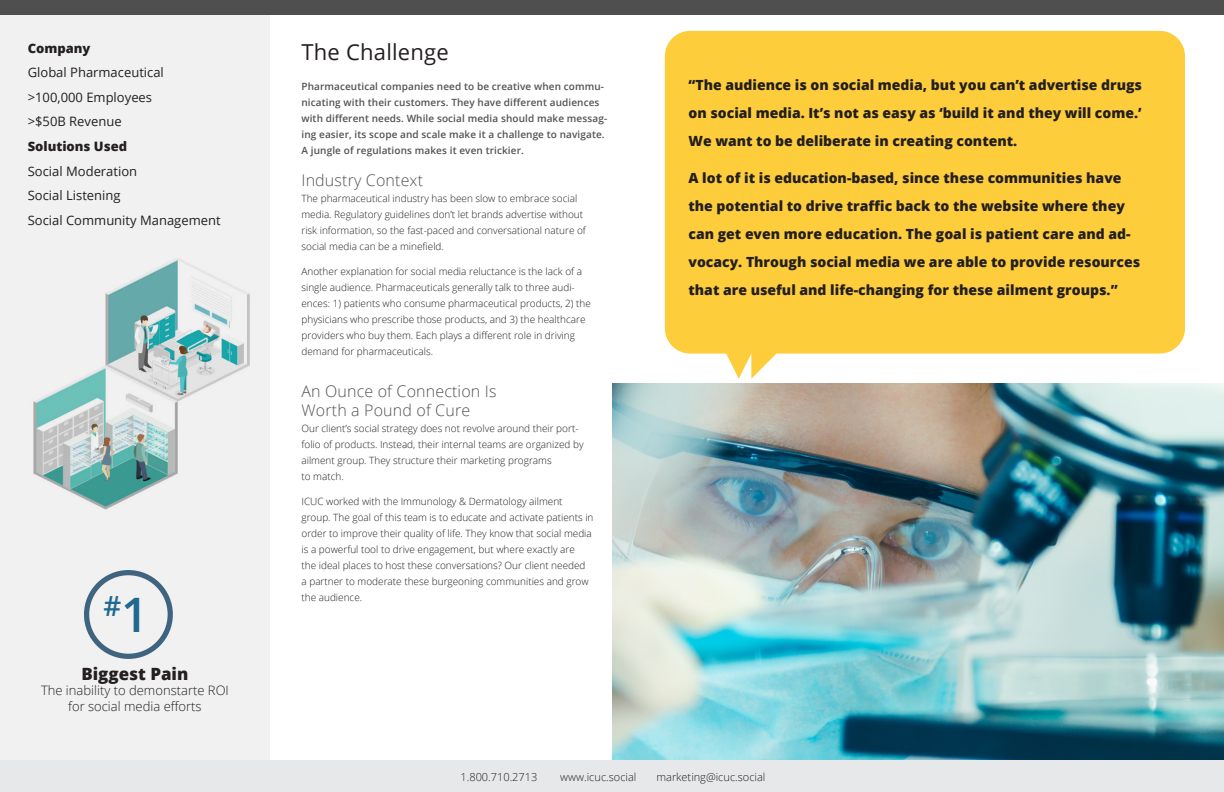
<style>
.page{position:relative;width:1224px;height:792px;background:#fff}
.page>*{position:absolute;margin:0;border:0;box-sizing:border-box;transform-origin:0 0}
.t1{font:600 27.7px "Open Sans";color:#216991}
.t2{font:22px "Open Sans";letter-spacing:.01em;color:#231f20}
.t3{font:800 16.9px "Open Sans";color:#231f20}
.t4{font:300 16px/19.2px "Open Sans";letter-spacing:.01em;color:#535252}
.t5{font:800 14px/28px "Open Sans";color:#231f20;text-align:justify}
.t6{font:13px/24.6px "Open Sans";color:#231f20}
.t7{font:300 13px/15.6px "Open Sans";color:#231f20;text-align:center}
.t8{font:800 13px "Open Sans";color:#231f20}
.t9{font:300 11px "Open Sans";color:#231f20}
.t10{font:300 10px/16px "Open Sans";color:#231f20}
.t11{font:600 10px/16px "Open Sans";letter-spacing:.01em;color:#535252}
.s1{font-size:47.6px}
</style>
<div class="page">
<div style="left:0;top:0;width:270px;height:792px;background:#f1f1f1"></div>
<div style="left:0;top:0;width:612px;height:14px;background:#4f4f4f"></div>
<div style="left:612px;top:0;width:612px;height:14px;background:#4f4f4f"></div>
<img style="left:612px;top:384px;width:612px;height:377px">
<svg style="left:665px;top:31px;width:520px;height:348px;background:#fed04a"></svg>
<div style="left:0;top:761px;width:1224px;height:31px;background:#e6e8e9"></div>
<div style="left:84px;top:570px;width:89px;height:89px;border:5px solid #3e647f;border-radius:50%"></div>
<img style="left:33px;top:259px;width:217px;height:251px">
<h3 class="t8" style="left:28px;top:38px;width:64px">Company</h3>
<h3 class="t6" style="left:28px;top:60px;width:138px">Global Pharmaceutical &gt;100,000 Employees &gt;$50B Revenue</h3>
<h3 class="t8" style="left:28px;top:136px;width:101px">Solutions Used</h3>
<h3 class="t6" style="left:28px;top:158px;width:194px">Social Moderation<br>Social Listening<br>Social Community Management</h3>
<h1 class="t1" style="left:103px;top:587px;width:47px">#<span class="s1">1</span></h1>
<h3 class="t3" style="left:81px;top:661px;width:109px">Biggest Pain</h3>
<h3 class="t7" style="left:41px;top:683px;width:189px">The inability to demonstarte ROI for social media efforts</h3>
<h2 class="t2" style="left:302px;top:37px;width:149px">The Challenge</h2>
<p class="t11" style="left:302px;top:78px;width:307px">Pharmaceutical companies need to be creative when commu&shy;nicating with their customers. They have different audiences with different needs. While social media should make messag&shy;ing easier, its scope and scale make it a challenge to navigate.<br>A jungle of regulations makes it even trickier.</p>
<h3 class="t4" style="left:302px;top:171px;width:123px">Industry Context</h3>
<p class="t10" style="left:302px;top:191px;width:286px">The pharmaceutical industry has been slow to embrace social media. Regulatory guidelines don’t let brands advertise without risk information, so the fast-paced and conversational nature of social media can be a minefield.</p>
<p class="t10" style="left:302px;top:264px;width:291px">Another explanation for social media reluctance is the lack of a single audience. Pharmaceuticals generally talk to three audi&shy;ences: 1) patients who consume pharmaceutical products, 2) the physicians who prescribe those products, and 3) the healthcare providers who buy them. Each plays a different role in driving demand for pharmaceuticals.</p>
<h3 class="t4" style="left:302px;top:381px;width:197px">An Ounce of Connection Is<br>Worth a Pound of Cure</h3>
<p class="t10" style="left:302px;top:420px;width:284px">Our client’s social strategy does not revolve around their port&shy;folio of products. Instead, their internal teams are organized by ailment group. They structure their marketing programs<br>to match.</p>
<p class="t10" style="left:302px;top:493px;width:294px">ICUC worked with the Immunology &amp; Dermatology ailment group. The goal of this team is to educate and activate patients in order to improve their quality of life. They know that social media is a powerful tool to drive engagement, but where exactly are<br>the ideal places to host these conversations? Our client needed<br>a partner to moderate these burgeoning communities and grow the audience.</p>
<h3 class="t5" style="left:688px;top:70px;width:455px">“The audience is on social media, but you can’t advertise drugs on social media. It’s not as easy as ‘build it and they will come.’ We want to be deliberate in creating content.</h3>
<p class="t5" style="left:688px;top:163px;width:453px;text-align:left">A lot of it is education-based, since these communities have the potential to drive traffic back to the website where they can get even more education. The goal is patient care and ad&shy;vocacy. Through social media we are able to provide resources that are useful and life-changing for these ailment groups.”</p>
<p class="t9" style="left:461px;top:769px;width:78px">1.800.710.2713</p>
<p class="t9" style="left:560px;top:769px;width:78px">www.icuc.social</p>
<p class="t9" style="left:656px;top:769px;width:110px">marketing@icuc.social</p>
</div>
